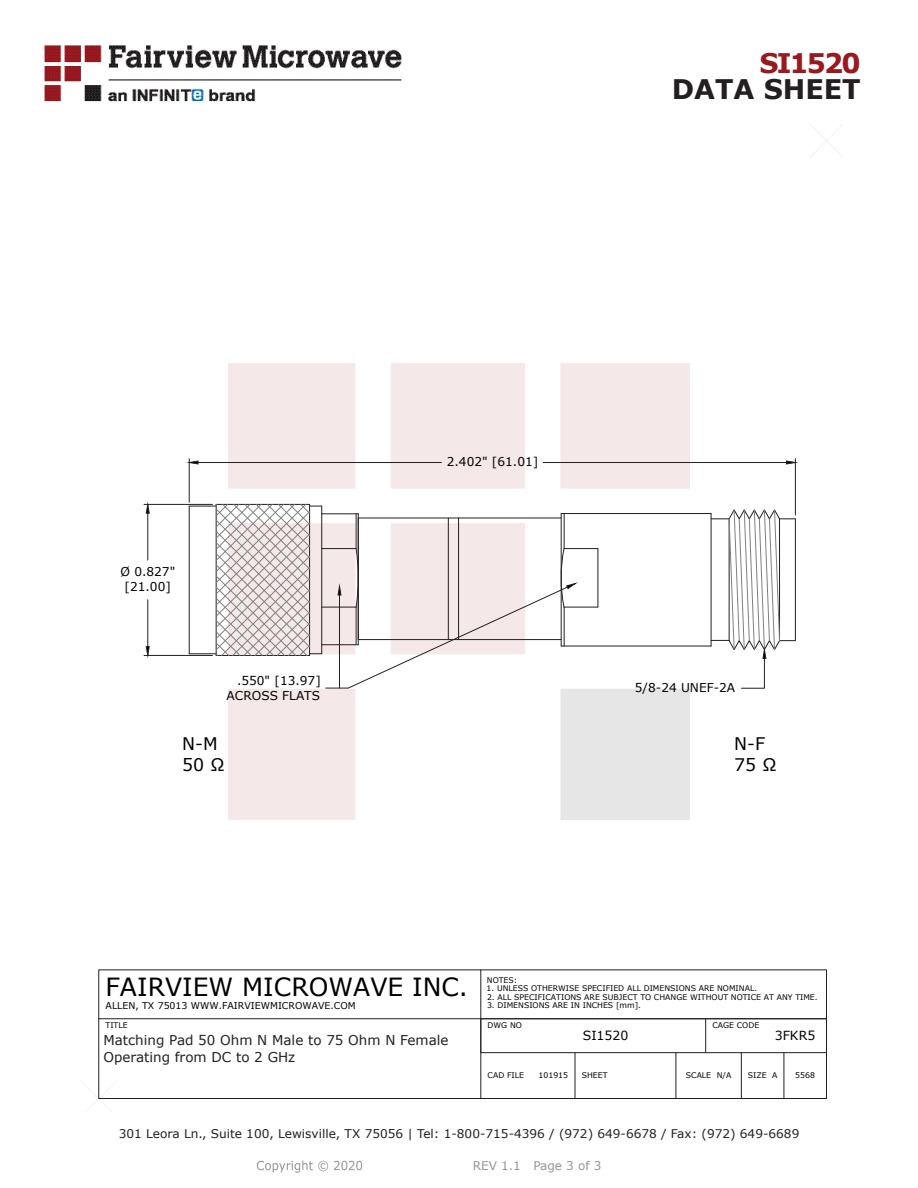
<style>
.page{position:relative;width:918px;height:1188px;background:#fff}
.page>*{position:absolute;margin:0;border:0;box-sizing:border-box;transform-origin:0 0}
.t1{font:700 27px "Verdana";color:#231f20}
.FM{font:700 27px "Verdana";letter-spacing:-.07em;color:#981a1e}
.t2{font:25.05px "Verdana";color:#000}
.t3{font:17.4px/21.1px "Verdana";color:#000}
.FM-2{font:13.5px/16.2px "Verdana";color:#231f20}
.t4{font:12.6px "Verdana";color:#000}
.t5{font:12.15px/15.3px "Verdana";color:#000;text-align:center}
.t6{font:12px "Verdana";color:#231f20}
.REV_Info{font:12px "Verdana";color:#939598}
.t7{font:9.45px "Verdana";color:#000}
.t8{font:7.8px "Verdana";color:#000}
</style>
<div class="page">
<img style="left:257px;top:1160px;width:106px;height:13px">
<img style="left:228px;top:364px;width:462px;height:456px">
<img style="left:44px;top:45px;width:358px;height:57px">
<svg style="left:81px;top:1081px;width:35px;height:31px"></svg>
<div style="left:98px;top:969px;width:729px;height:130px;border:1px solid #231f20"></div>
<hr style="left:99px;top:1018px;width:728px;height:1px;background:#231f20">
<hr style="left:480px;top:970px;width:1px;height:129px;background:#231f20">
<div style="left:480px;top:1018px;width:347px;height:35px;border:1px solid #231f20"></div>
<hr style="left:705px;top:1019px;width:1px;height:34px;background:#231f20">
<hr style="left:575px;top:1053px;width:1px;height:46px;background:#231f20">
<hr style="left:783px;top:1053px;width:1px;height:46px;background:#231f20">
<hr style="left:675px;top:1053px;width:1px;height:46px;background:#231f20">
<hr style="left:741px;top:1053px;width:1px;height:46px;background:#231f20">
<svg style="left:816px;top:125px;width:26px;height:26px"></svg>
<hr style="left:564px;top:548px;width:34px;height:1px;background:#231f20">
<hr style="left:598px;top:549px;width:1px;height:58px;background:#231f20">
<hr style="left:564px;top:607px;width:34px;height:1px;background:#231f20">
<hr style="left:561px;top:513px;width:150px;height:1px;background:#231f20">
<hr style="left:561px;top:646px;width:150px;height:1px;background:#231f20">
<hr style="left:189px;top:459px;width:1px;height:43px;background:#231f20">
<hr style="left:795px;top:459px;width:1px;height:56px;background:#231f20">
<hr style="left:198px;top:462px;width:243px;height:1px;background:#231f20">
<hr style="left:543px;top:462px;width:244px;height:1px;background:#231f20">
<svg style="left:188px;top:460px;width:11px;height:5px"></svg>
<svg style="left:786px;top:460px;width:10px;height:5px"></svg>
<hr style="left:144px;top:504px;width:68px;height:1px;background:#231f20">
<hr style="left:144px;top:655px;width:68px;height:1px;background:#231f20">
<hr style="left:147px;top:513px;width:1px;height:47px;background:#231f20">
<hr style="left:147px;top:600px;width:1px;height:47px;background:#231f20">
<svg style="left:146px;top:504px;width:4px;height:10px"></svg>
<svg style="left:146px;top:646px;width:4px;height:10px"></svg>
<svg style="left:711px;top:508px;width:85px;height:181px"></svg>
<svg style="left:189px;top:504px;width:387px;height:185px"></svg>
<p class="FM" style="left:760px;top:44px;width:103px">SI1520</p>
<p class="t1" style="left:672px;top:70px;width:191px">DATA SHEET</p>
<p class="t5" style="left:447px;top:454px;width:93px">2.402" [61.01]</p>
<p class="t5" style="left:121px;top:563px;width:56px">Ø 0.827" [21.00]</p>
<p class="t5" style="left:227px;top:673px;width:96px;line-height:14.9px;text-align:right">.550" [13.97]<br>ACROSS FLATS</p>
<p class="t5" style="left:635px;top:680px;width:102px">5/8-24 UNEF-2A</p>
<p class="t3" style="left:182px;top:733px;width:44px">N-M<br>50 Ω</p>
<p class="t3" style="left:734px;top:733px;width:44px">N-F<br>75 Ω</p>
<p class="t2" style="left:106px;top:969px;width:364px">FAIRVIEW MICROWAVE INC.</p>
<p class="t7" style="left:106px;top:999px;width:252px">ALLEN, TX 75013 WWW.FAIRVIEWMICROWAVE.COM</p>
<p class="t8" style="left:487px;top:975px;width:32px">NOTES:</p>
<p class="t8" style="left:487px;top:983px;width:272px">1. UNLESS OTHERWISE SPECIFIED ALL DIMENSIONS ARE NOMINAL.</p>
<p class="t8" style="left:487px;top:991px;width:332px">2. ALL SPECIFICATIONS ARE SUBJECT TO CHANGE WITHOUT NOTICE AT ANY TIME.</p>
<p class="t8" style="left:487px;top:1000px;width:156px">3. DIMENSIONS ARE IN INCHES [mm].</p>
<p class="t8" style="left:106px;top:1020px;width:24px">TITLE</p>
<p class="t8" style="left:488px;top:1020px;width:36px">DWG NO</p>
<p class="t8" style="left:713px;top:1020px;width:48px">CAGE CODE</p>
<p class="FM-2" style="left:103px;top:1032px;width:347px">Matching Pad 50 Ohm N Male to 75 Ohm N Female<br>Operating from DC to 2 GHz</p>
<p class="t4" style="left:583px;top:1027px;width:47px">SI1520</p>
<p class="t4" style="left:775px;top:1027px;width:42px">3FKR5</p>
<p class="t8" style="left:488px;top:1070px;width:38px">CAD FILE</p>
<p class="t8" style="left:539px;top:1070px;width:31px">101915</p>
<p class="t8" style="left:686px;top:1070px;width:47px">SCALE N/A</p>
<p class="t8" style="left:748px;top:1070px;width:31px">SIZE A</p>
<p class="t8" style="left:795px;top:1070px;width:21px">5568</p>
<p class="t8" style="left:582px;top:1070px;width:27px">SHEET</p>
<h3 class="t6" style="left:119px;top:1125px;width:682px">301 Leora Ln., Suite 100, Lewisville, TX 75056 | Tel: 1-800-715-4396 / (972) 649-6678 / Fax: (972) 649-6689</h3>
<p class="REV_Info" style="left:473px;top:1157px;width:130px">REV 1.1 Page 3 of 3</p>
</div>
